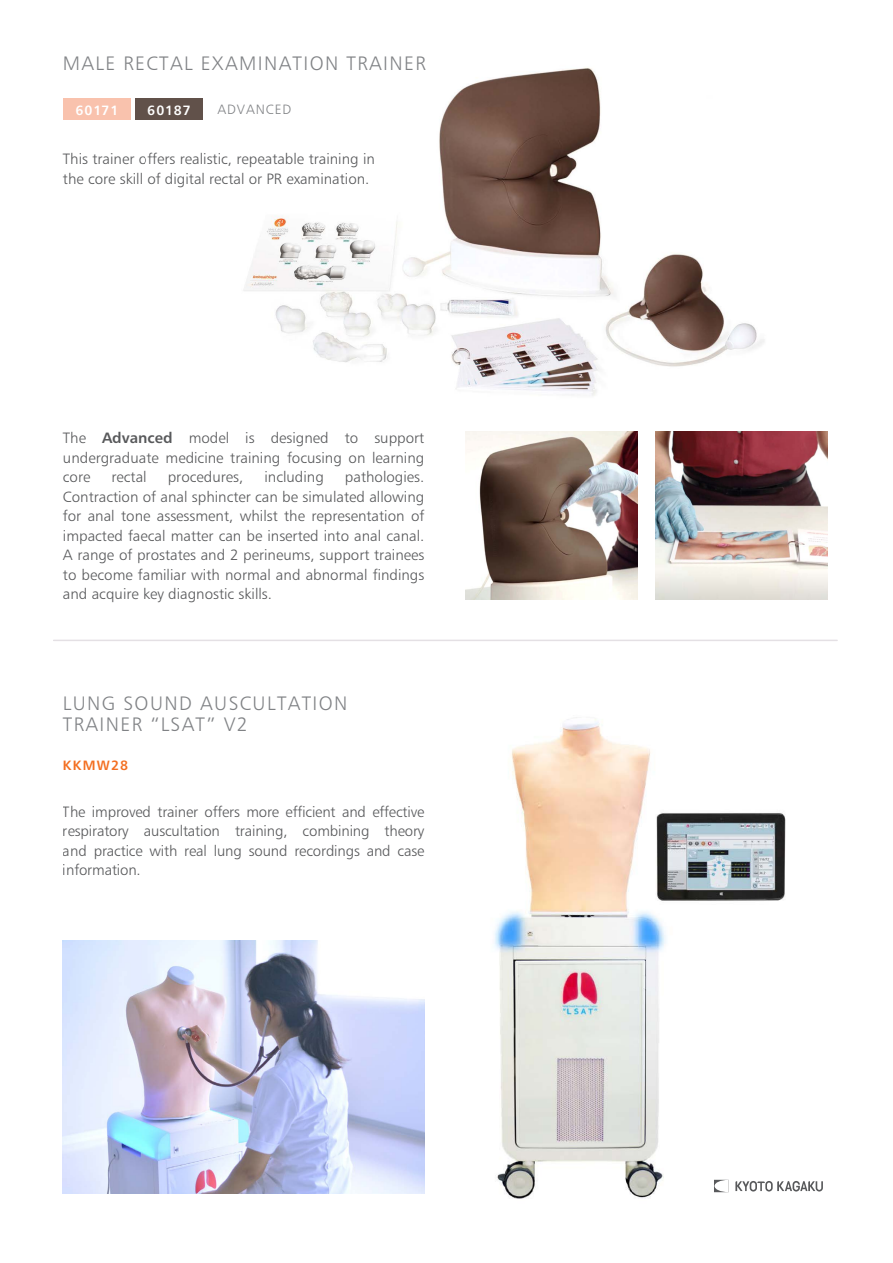
<style>
.page{position:relative;width:893px;height:1263px;background:#fff}
.page>*{position:absolute;margin:0;border:0;box-sizing:border-box;transform-origin:0 0}
.t1{font:19.5px/21px "Humanist 777 BT Light B";letter-spacing:.07em;color:#808285}
.t2{font:15px/19.5px "Humanist 777 BT Light B";color:#58595b;text-align:justify}
.t3{font:13.5px "Humanist 777 BT Bold B";letter-spacing:.06em;color:#fff}
.t4{font:13.5px "Humanist 777 BT Light B";letter-spacing:.07em;color:#808285}
.t5{font:13.5px "Humanist 777 BT Bold B";letter-spacing:.09em;color:#f36f21}
.s1{font-family:"Humanist 777 BT Bold B"}
</style>
<div class="page">
<img style="left:494px;top:717px;width:292px;height:482px">
<img style="left:466px;top:431px;width:171px;height:168px">
<img style="left:655px;top:431px;width:172px;height:168px">
<hr style="left:54px;top:640px;width:783px;height:1px;background:#e4e0e4">
<img style="left:243px;top:68px;width:521px;height:328px">
<div style="left:135px;top:98px;width:68px;height:22px;background:#61514a"></div>
<div style="left:63px;top:98px;width:68px;height:22px;background:#f9c2ad"></div>
<img style="left:63px;top:940px;width:361px;height:254px">
<div style="left:713px;top:1178px;width:112px;height:16px;background:#fff"></div>
<svg style="left:714px;top:1180px;width:15px;height:12px"></svg>
<svg style="left:735px;top:1181px;width:88px;height:10px"></svg>
<h1 class="t1" style="left:63px;top:53px;width:364px">MALE RECTAL EXAMINATION TRAINER</h1>
<p class="t3" style="left:75px;top:101px;width:44px">60171</p>
<p class="t3" style="left:147px;top:101px;width:45px">60187</p>
<p class="t4" style="left:218px;top:101px;width:75px">ADVANCED</p>
<p class="t2" style="left:63px;top:149px;width:314px">This trainer offers realistic, repeatable training in the core skill of digital rectal or PR examination.</p>
<p class="t2" style="left:63px;top:428px;width:363px">The <span class="s1">Advanced</span> model is designed to support undergraduate medicine training focusing on learning core</p>
<p class="t2" style="left:63px;top:467px;width:363px;text-indent:282px">pathologies.<br>Contraction of anal sphincter can be simulated allowing for anal tone assessment, whilst the representation of impacted faecal matter can be inserted into anal canal.<br>A range of prostates and 2 perineums, support trainees to become familiar with normal and abnormal findings and acquire key diagnostic skills.</p>
<p class="t2" style="left:112px;top:467px;width:37px">rectal</p>
<p class="t2" style="left:168px;top:467px;width:77px">procedures,</p>
<p class="t2" style="left:264px;top:467px;width:61px">including</p>
<h1 class="t1" style="left:63px;top:692px;width:286px">LUNG SOUND AUSCULTATION<br>TRAINER “LSAT” V2</h1>
<p class="t5" style="left:63px;top:757px;width:67px">KKMW28</p>
<p class="t2" style="left:63px;top:802px;width:363px">The improved trainer offers more efficient and effective respiratory auscultation training, combining theory and practice with real lung sound recordings and case information.</p>
</div>
